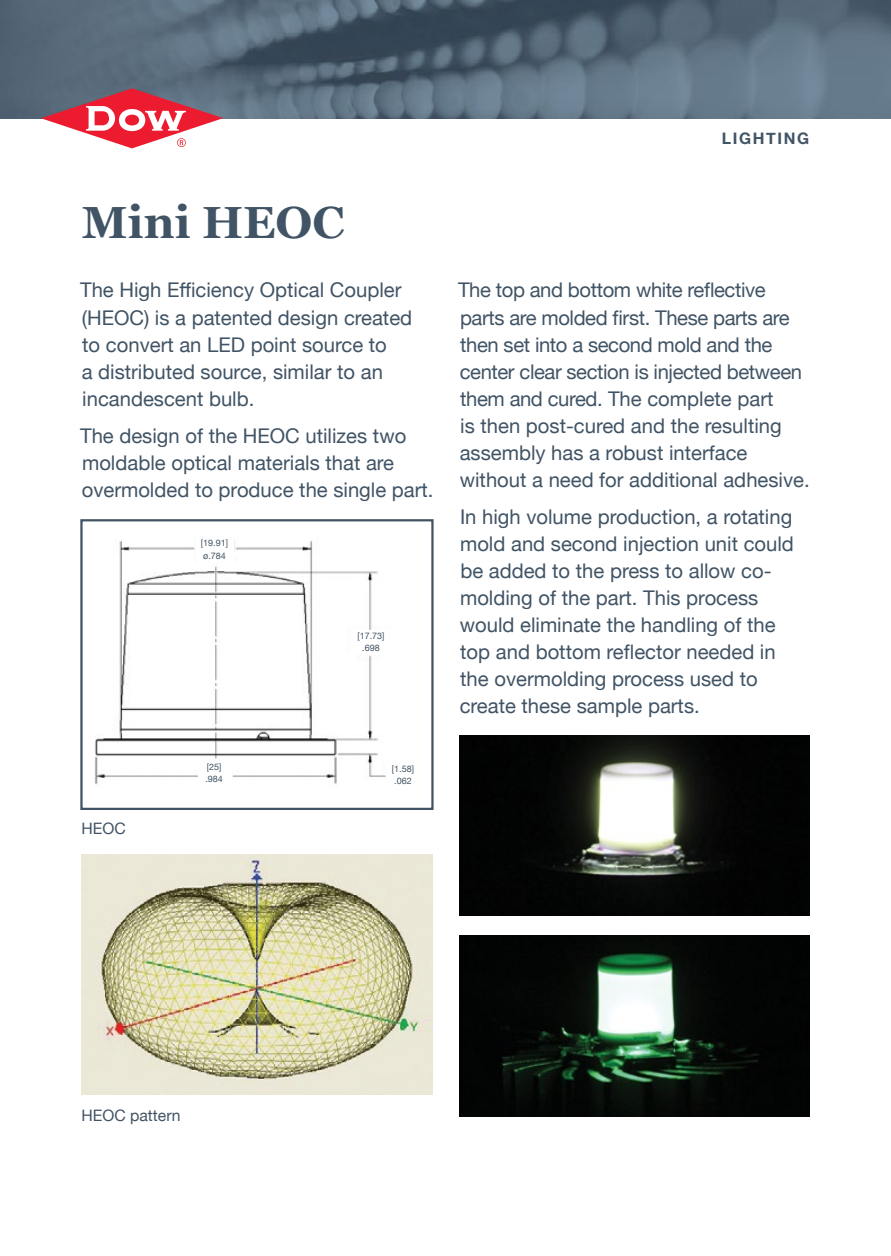
<style>
.page{position:relative;width:891px;height:1256px;background:#fff}
.page>*{position:absolute;margin:0;border:0;box-sizing:border-box;transform-origin:0 0}
.Headline_Primary{font:700 45px "Georgia";color:#415465}
.Body_Text{font:20.25px/27px "Helvetica Neue";color:#415465}
.Body_Text-2{font:20.25px/27px "Helvetica Neue";letter-spacing:-.02em;color:#415465}
.t1{font:700 15.97px "Helvetica Neue";letter-spacing:.1em;color:#415465}
.t2{font:15.75px "Helvetica Neue";color:#415465}
.t3{font:9px "Helvetica Neue";color:#415465}
</style>
<div class="page">
<img style="left:0;top:0;width:891px;height:118px">
<svg style="left:41px;top:88px;width:182px;height:60px"></svg>
<img style="left:95px;top:540px;width:301px;height:245px">
<img style="left:81px;top:854px;width:351px;height:240px">
<img style="left:459px;top:735px;width:351px;height:180px">
<img style="left:459px;top:935px;width:351px;height:181px">
<div style="left:80px;top:519px;width:354px;height:291px;border:2px solid #415465"></div>
<div style="left:196px;top:538px;width:37px;height:13px;background:#fff"></div>
<div style="left:196px;top:550px;width:37px;height:13px;background:#fff"></div>
<div style="left:351px;top:630px;width:40px;height:13px;background:#fff"></div>
<div style="left:351px;top:642px;width:40px;height:13px;background:#fff"></div>
<div style="left:387px;top:763px;width:32px;height:13px;background:#fff"></div>
<div style="left:387px;top:775px;width:32px;height:13px;background:#fff"></div>
<div style="left:198px;top:761px;width:32px;height:13px;background:#fff"></div>
<div style="left:198px;top:773px;width:32px;height:13px;background:#fff"></div>
<p class="Headline_Primary" style="left:82px;top:188px;width:264px">Mini HEOC</p>
<p class="Body_Text" style="left:80px;top:278px;width:334px">The High Efficiency Optical Coupler (HEOC) is a patented design created to convert an LED point source to<br>a distributed source, similar to an incandescent bulb.</p>
<p class="Body_Text" style="left:80px;top:423px;width:355px">The design of the HEOC utilizes two moldable optical materials that are overmolded to produce the single part.</p>
<p class="t3" style="left:201px;top:537px;width:29px">[19.91]</p>
<p class="t3" style="left:203px;top:549px;width:24px">ø.784</p>
<p class="t2" style="left:81px;top:817px;width:46px">HEOC</p>
<p class="t3" style="left:207px;top:760px;width:16px">[25]</p>
<p class="t3" style="left:205px;top:772px;width:19px">.984</p>
<p class="t3" style="left:357px;top:629px;width:29px">[17.73]</p>
<p class="t3" style="left:362px;top:641px;width:19px">.698</p>
<p class="t3" style="left:392px;top:762px;width:24px">[1.58]</p>
<p class="t3" style="left:394px;top:774px;width:19px">.062</p>
<p class="t1" style="left:722px;top:126px;width:89px">LIGHTING</p>
<p class="Body_Text-2" style="left:458px;top:278px;width:353px">The top and bottom white reflective parts are molded first. These parts are then set into a second mold and the center clear section is injected between them and cured. The complete part<br>is then post-cured and the resulting assembly has a robust interface without a need for additional adhesive.</p>
<p class="Body_Text" style="left:460px;top:504px;width:336px">In high volume production, a rotating mold and second injection unit could be added to the press to allow co&shy;molding of the part. This process would eliminate the handling of the top and bottom reflector needed in the overmolding process used to create these sample parts.</p>
<p class="t2" style="left:81px;top:1103px;width:101px">HEOC pattern</p>
</div>
